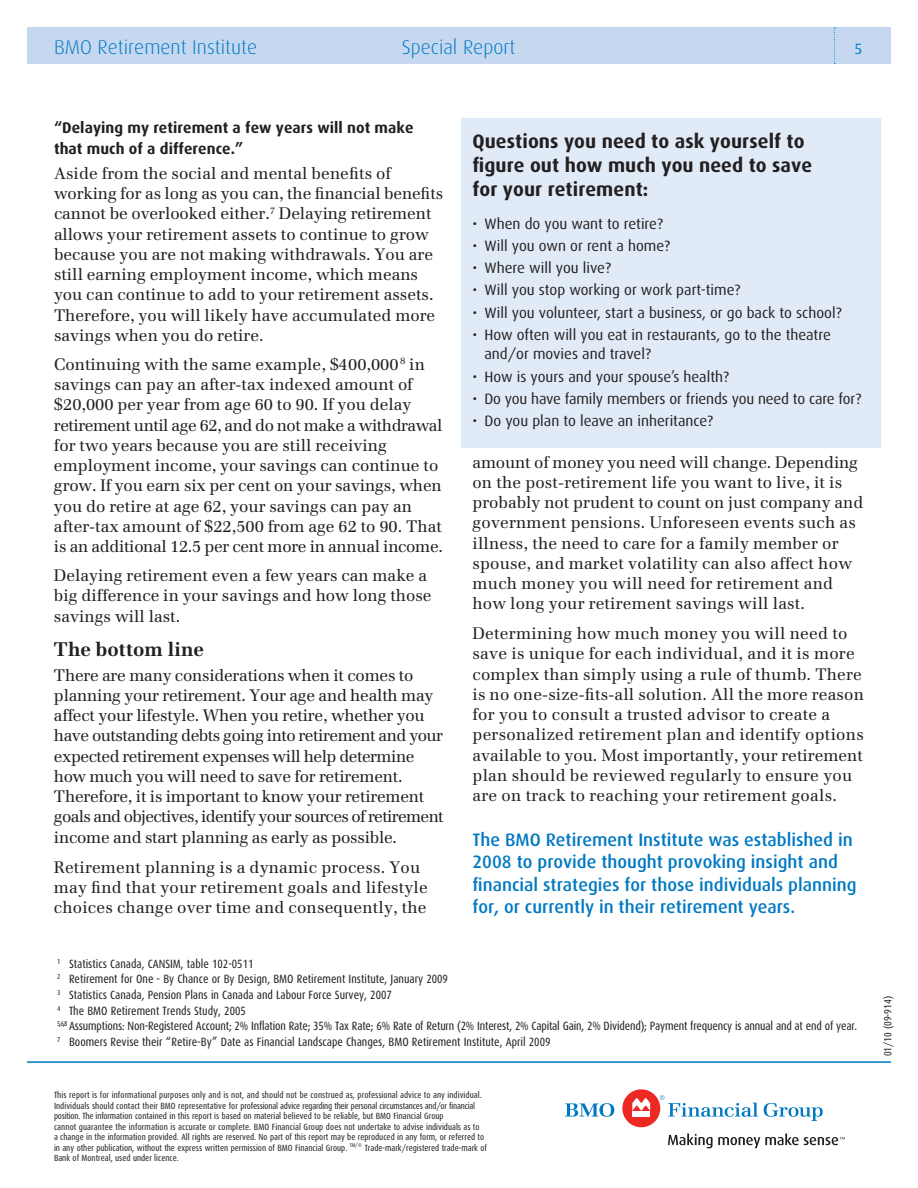
<style>
.page{position:relative;width:918px;height:1188px;background:#fff}
.page>*{position:absolute;margin:0;border:0;box-sizing:border-box;transform-origin:0 0}
.ETF___text_in_banner{font:300 19.8px "Dax";color:#0079c2}
.t1{font:700 19.5px/24px "Dax";letter-spacing:.005em;color:#231f20}
.t2{font:700 19.5px "Emona";letter-spacing:.005em;color:#231f20}
.t3{font:500 18px/22.5px "Dax";color:#0079c2}
.t4{font:16.5px/20.2px "Emona";color:#231f20}
.t5{font:700 15.3px/21px "Dax";letter-spacing:.005em;color:#231f20}
.t6{font:15px/19.5px "Dax";color:#231f20}
.ETF___text_in_banner-2{font:15px "Dax";color:#0079c2}
.t7{font:12px "Dax Condensed";color:#231f20}
.t8{font:10.5px "Dax Condensed";color:#231f20}
.t9{font:9px/10.5px "Dax Condensed";color:#231f20}
</style>
<div class="page">
<div style="left:27px;top:27px;width:864px;height:37px;background:#c6d8ef"></div>
<svg style="left:834px;top:27px;width:1px;height:37px"></svg>
<div style="left:461px;top:118px;width:419px;height:330px;background:#e1ebf7"></div>
<svg style="left:668px;top:1134px;width:177px;height:14px"></svg>
<div style="left:622px;top:1089px;width:38px;height:38px;background:#ee2823;border-radius:50%"></div>
<div style="left:632px;top:1111px;width:18px;height:6px;background:#fff"></div>
<svg style="left:632px;top:1098px;width:18px;height:13px"></svg>
<svg style="left:764px;top:1103px;width:59px;height:18px"></svg>
<svg style="left:565px;top:1103px;width:49px;height:14px"></svg>
<svg style="left:660px;top:1095px;width:98px;height:22px"></svg>
<hr style="left:27px;top:1061px;width:864px;height:2px;background:#0079c2">
<p class="ETF___text_in_banner" style="left:54px;top:36px;width:205px">BMO Retirement Institute</p>
<p class="ETF___text_in_banner" style="left:402px;top:36px;width:115px">Special Report</p>
<p class="ETF___text_in_banner-2" style="left:855px;top:40px;width:9px">5</p>
<p class="t5" style="left:54px;top:118px;width:361px">“Delaying my retirement a few years will not make that much of a difference.”</p>
<p class="t4" style="left:54px;top:163px;width:391px">Aside from the social and mental benefits of working for as long as you can, the financial benefits cannot be overlooked either.<sup>7</sup> Delaying retirement allows your retirement assets to continue to grow because you are not making withdrawals. You are still earning employment income, which means you can continue to add to your retirement assets.<br>Therefore, you will likely have accumulated more savings when you do retire.</p>
<p class="t4" style="left:54px;top:354px;width:391px">Continuing with the same example, $400,000<sup>8</sup> in savings can pay an after-tax indexed amount of $20,000 per year from age 60 to 90. If you delay retirement until age 62, and do not make a withdrawal for two years because you are still receiving employment income, your savings can continue to grow. If you earn six per cent on your savings, when you do retire at age 62, your savings can pay an after-tax amount of $22,500 from age 62 to 90. That is an additional 12.5 per cent more in annual income.</p>
<p class="t4" style="left:54px;top:565px;width:379px">Delaying retirement even a few years can make a big difference in your savings and how long those savings will last.</p>
<p class="t2" style="left:54px;top:637px;width:152px">The bottom line</p>
<p class="t4" style="left:54px;top:665px;width:391px">There are many considerations when it comes to planning your retirement. Your age and health may affect your lifestyle. When you retire, whether you have outstanding debts going into retirement and your expected retirement expenses will help determine how much you will need to save for retirement.<br>Therefore, it is important to know your retirement goals and objectives, identify your sources of retirement income and start planning as early as possible.</p>
<p class="t4" style="left:54px;top:857px;width:375px">Retirement planning is a dynamic process. You may find that your retirement goals and lifestyle choices change over time and consequently, the</p>
<p class="t1" style="left:472px;top:129px;width:341px">Questions you need to ask yourself to figure out how much you need to save for your retirement:</p>
<p class="t6" style="left:472px;top:214px;width:192px">• When do you want to retire?</p>
<p class="t6" style="left:472px;top:236px;width:199px">• Will you own or rent a home?</p>
<p class="t6" style="left:472px;top:259px;width:140px">• Where will you live?</p>
<p class="t6" style="left:472px;top:281px;width:269px">• Will you stop working or work part-time?</p>
<p class="t6" style="left:472px;top:303px;width:371px">• Will you volunteer, start a business, or go back to school?</p>
<p class="t6" style="left:484px;top:325px;width:348px;text-indent:-12px">• How often will you eat in restaurants, go to the theatre and/or movies and travel?</p>
<p class="t6" style="left:472px;top:367px;width:258px">• How is yours and your spouse’s health?</p>
<p class="t6" style="left:472px;top:389px;width:390px">• Do you have family members or friends you need to care for?</p>
<p class="t6" style="left:472px;top:411px;width:242px">• Do you plan to leave an inheritance?</p>
<p class="t4" style="left:472px;top:452px;width:392px">amount of money you need will change. Depending on the post-retirement life you want to live, it is probably not prudent to count on just company and government pensions. Unforeseen events such as illness, the need to care for a family member or spouse, and market volatility can also affect how much money you will need for retirement and how long your retirement savings will last.</p>
<p class="t4" style="left:472px;top:623px;width:393px">Determining how much money you will need to save is unique for each individual, and it is more complex than simply using a rule of thumb. There is no one-size-fits-all solution. All the more reason for you to consult a trusted advisor to create a personalized retirement plan and identify options available to you. Most importantly, your retirement plan should be reviewed regularly to ensure you are on track to reaching your retirement goals.</p>
<p class="t3" style="left:472px;top:828px;width:386px">The BMO Retirement Institute was established in 2008 to provide thought provoking insight and financial strategies for those individuals planning for, or currently in their retirement years.</p>
<p class="t7" style="left:57px;top:957px;width:198px"><sup>1</sup> Statistics Canada, CANSIM, table 102-0511</p>
<p class="t7" style="left:57px;top:973px;width:392px"><sup>2</sup> Retirement for One - By Chance or By Design, BMO Retirement Institute, January 2009</p>
<p class="t7" style="left:57px;top:988px;width:336px"><sup>3</sup> Statistics Canada, Pension Plans in Canada and Labour Force Survey, 2007</p>
<p class="t7" style="left:57px;top:1004px;width:190px"><sup>4</sup> The BMO Retirement Trends Study, 2005</p>
<p class="t7" style="left:57px;top:1020px;width:802px"><sup>5,6,8</sup> Assumptions: Non-Registered Account; 2% Inflation Rate; 35% Tax Rate; 6% Rate of Return (2% Interest, 2% Capital Gain, 2% Dividend); Payment frequency is annual and at end of year.</p>
<p class="t7" style="left:57px;top:1035px;width:495px"><sup>7</sup> Boomers Revise their “Retire-By” Date as Financial Landscape Changes, BMO Retirement Institute, April 2009</p>
<p class="t9" style="left:54px;top:1090px;width:435px">This report is for informational purposes only and is not, and should not be construed as, professional advice to any individual.<br>Individuals should contact their BMO representative for professional advice regarding their personal circumstances and/or financial position. The information contained in this report is based on material believed to be reliable, but BMO Financial Group<br>cannot guarantee the information is accurate or complete. BMO Financial Group does not undertake to advise individuals as to<br>a change in the information provided. All rights are reserved. No part of this report may be reproduced in any form, or referred to in any other publication, without the express written permission of BMO Financial Group. <sup>TM/®</sup> Trade-mark/registered trade-mark of Bank of Montreal, used under licence.</p>
<p class="t8" style="left:882px;top:1056px;width:62px;rotate:-90deg">01/10 (09-914)</p>
</div>
